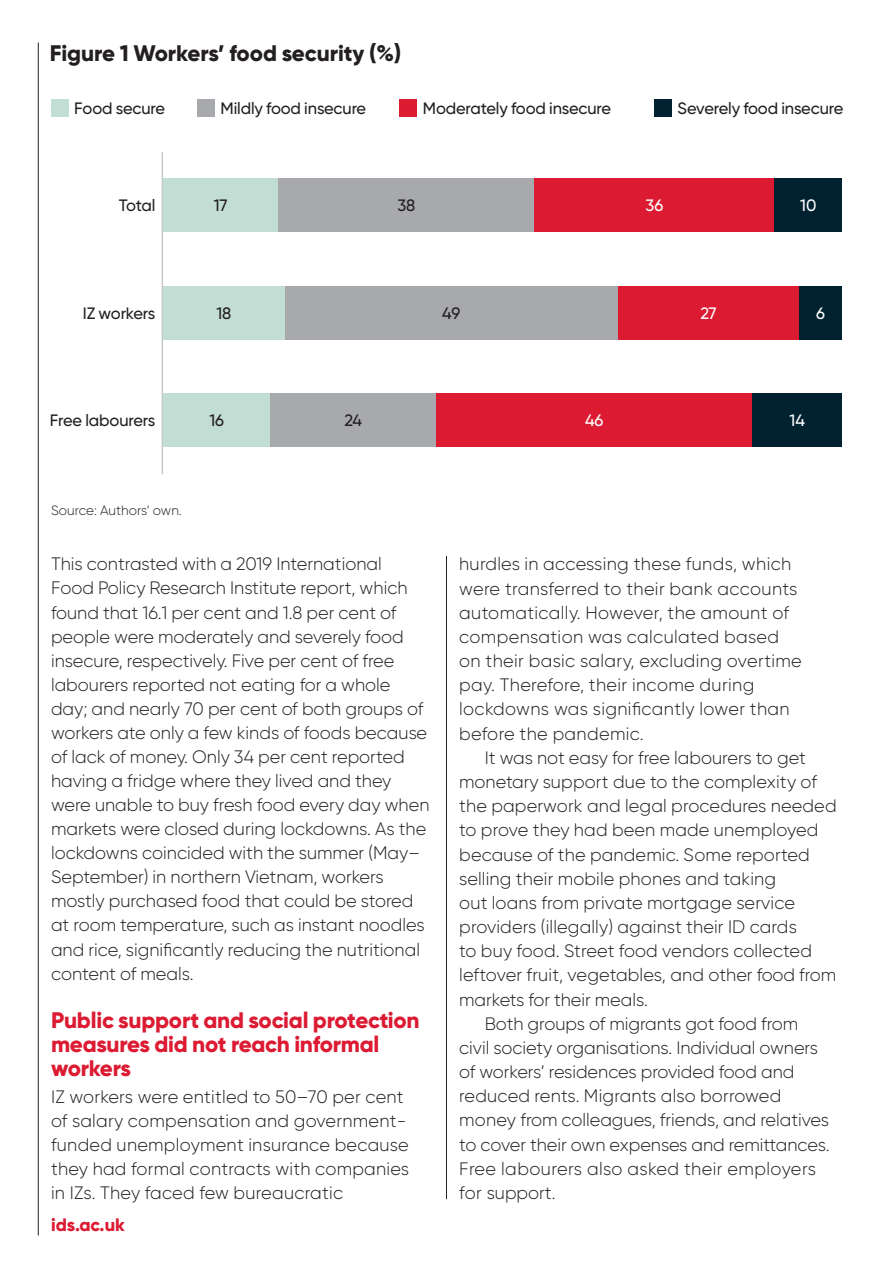
<style>
.page{position:relative;width:893px;height:1263px;background:#fff}
.page>*{position:absolute;margin:0;border:0;box-sizing:border-box;transform-origin:0 0}
.t1{font:800 22.5px/24.2px "Gilroy";letter-spacing:-.01em;color:#dc1a32}
.t2{font:800 22.5px "Gilroy";color:#231f20}
.t3{font:300 18px/24px "Gilroy";color:#231f20}
.t4{font:300 18px/24.2px "Gilroy";letter-spacing:.02em;color:#231f20}
.t5{font:300 18px "Gilroy";letter-spacing:.025em;color:#231f20}
.t6{font:800 18px "Gilroy";color:#dc1a32}
.t7{font:500 16.5px "Gilroy";letter-spacing:-.01em;color:#231f20}
.t8{font:500 16.5px "Gilroy";letter-spacing:-.01em;color:#fff}
.t9{font:300 13.5px "Gilroy";color:#231f20}
</style>
<div class="page">
<hr style="left:38px;top:43px;width:1px;height:1192px;background:#231f20">
<hr style="left:446px;top:556px;width:1px;height:643px;background:#231f20">
<hr style="left:162px;top:152px;width:1px;height:322px;background:#c7c8ca">
<div style="left:163px;top:393px;width:108px;height:54px;background:#c2ddd4"></div>
<div style="left:163px;top:286px;width:122px;height:54px;background:#c2ddd4"></div>
<div style="left:163px;top:179px;width:116px;height:53px;background:#c2ddd4"></div>
<div style="left:51px;top:100px;width:17px;height:17px;background:#c2ddd4"></div>
<div style="left:197px;top:100px;width:17px;height:17px;background:#a8a9ad"></div>
<div style="left:400px;top:100px;width:17px;height:17px;background:#dc1a32"></div>
<div style="left:654px;top:100px;width:17px;height:17px;background:#002230"></div>
<div style="left:271px;top:393px;width:165px;height:54px;background:#a8a9ad"></div>
<div style="left:285px;top:286px;width:333px;height:54px;background:#a8a9ad"></div>
<div style="left:279px;top:179px;width:255px;height:53px;background:#a8a9ad"></div>
<div style="left:436px;top:393px;width:317px;height:54px;background:#dc1a32"></div>
<div style="left:618px;top:286px;width:181px;height:54px;background:#dc1a32"></div>
<div style="left:534px;top:179px;width:241px;height:53px;background:#dc1a32"></div>
<div style="left:753px;top:393px;width:89px;height:54px;background:#002230"></div>
<div style="left:799px;top:286px;width:43px;height:54px;background:#002230"></div>
<div style="left:775px;top:179px;width:67px;height:53px;background:#002230"></div>
<p class="t2" style="left:50px;top:38px;width:353px">Figure 1 Workers’ food security (%)</p>
<p class="t7" style="left:74px;top:98px;width:92px">Food secure</p>
<p class="t7" style="left:221px;top:98px;width:147px">Mildly food insecure</p>
<p class="t7" style="left:423px;top:98px;width:190px">Moderately food insecure</p>
<p class="t7" style="left:677px;top:98px;width:167px">Severely food insecure</p>
<p class="t7" style="left:119px;top:195px;width:38px">Total</p>
<p class="t7" style="left:214px;top:195px;width:15px">17</p>
<p class="t7" style="left:397px;top:195px;width:19px">38</p>
<p class="t8" style="left:646px;top:195px;width:19px">36</p>
<p class="t8" style="left:800px;top:195px;width:18px">10</p>
<p class="t7" style="left:83px;top:303px;width:74px">IZ workers</p>
<p class="t7" style="left:217px;top:303px;width:16px">18</p>
<p class="t7" style="left:442px;top:303px;width:19px">49</p>
<p class="t8" style="left:700px;top:303px;width:18px">27</p>
<p class="t8" style="left:816px;top:303px;width:10px">6</p>
<p class="t7" style="left:50px;top:410px;width:107px">Free labourers</p>
<p class="t7" style="left:210px;top:410px;width:16px">16</p>
<p class="t7" style="left:344px;top:410px;width:19px">24</p>
<p class="t8" style="left:585px;top:410px;width:20px">46</p>
<p class="t8" style="left:790px;top:410px;width:17px">14</p>
<p class="t9" style="left:51px;top:502px;width:132px">Source: Authors’ own.</p>
<p class="t3" style="left:51px;top:552px;width:380px">This contrasted with a 2019 International<br>Food Policy Research Institute report, which found that 16.1 per cent and 1.8 per cent of people were moderately and severely food insecure, respectively. Five per cent of free labourers reported not eating for a whole day; and nearly 70 per cent of both groups of workers ate only a few kinds of foods because of lack of money. Only 34 per cent reported having a fridge where they lived and they were unable to buy fresh food every day when markets were closed during lockdowns. As the lockdowns coincided with the summer (May– September) in northern Vietnam, workers mostly purchased food that could be stored at room temperature, such as instant noodles and rice, significantly reducing the nutritional content of meals.</p>
<p class="t1" style="left:51px;top:1008px;width:370px">Public support and social protection measures did not reach informal workers</p>
<p class="t3" style="left:51px;top:1084px;width:360px">IZ workers were entitled to 50–70 per cent of salary compensation and government&shy;funded unemployment insurance because they had formal contracts with companies in IZs. They faced few bureaucratic</p>
<p class="t6" style="left:51px;top:1213px;width:75px">ids.ac.uk</p>
<p class="t4" style="left:459px;top:552px;width:344px">hurdles in accessing these funds, which were transferred to their bank accounts automatically. However, the amount of compensation was calculated based on their basic salary, excluding overtime pay. Therefore, their income during lockdowns was significantly lower than before the pandemic.</p>
<p class="t3" style="left:485px;top:745px;width:323px">It was not easy for free labourers to get</p>
<p class="t3" style="left:459px;top:769px;width:359px">monetary support due to the complexity of</p>
<p class="t3" style="left:459px;top:794px;width:379px">the paperwork and legal procedures needed</p>
<p class="t3" style="left:459px;top:818px;width:361px">to prove they had been made unemployed</p>
<p class="t3" style="left:459px;top:842px;width:352px">because of the pandemic. Some reported</p>
<p class="t3" style="left:459px;top:866px;width:318px">selling their mobile phones and taking</p>
<p class="t3" style="left:459px;top:890px;width:337px">out loans from private mortgage service</p>
<p class="t3" style="left:459px;top:914px;width:339px">providers (illegally) against their ID cards</p>
<p class="t3" style="left:459px;top:939px;width:354px">to buy food. Street food vendors collected</p>
<p class="t3" style="left:459px;top:963px;width:379px">leftover fruit, vegetables, and other food from</p>
<p class="t3" style="left:459px;top:987px;width:190px">markets for their meals.</p>
<p class="t3" style="left:485px;top:1011px;width:315px">Both groups of migrants got food from</p>
<p class="t3" style="left:459px;top:1035px;width:360px">civil society organisations. Individual owners</p>
<p class="t3" style="left:459px;top:1060px;width:337px">of workers’ residences provided food and</p>
<p class="t3" style="left:459px;top:1084px;width:324px">reduced rents. Migrants also borrowed</p>
<p class="t3" style="left:459px;top:1108px;width:371px">money from colleagues, friends, and relatives</p>
<p class="t3" style="left:459px;top:1132px;width:372px">to cover their own expenses and remittances.</p>
<p class="t5" style="left:459px;top:1157px;width:358px">Free labourers also asked their employers</p>
<p class="t3" style="left:459px;top:1180px;width:98px">for support.</p>
</div>
